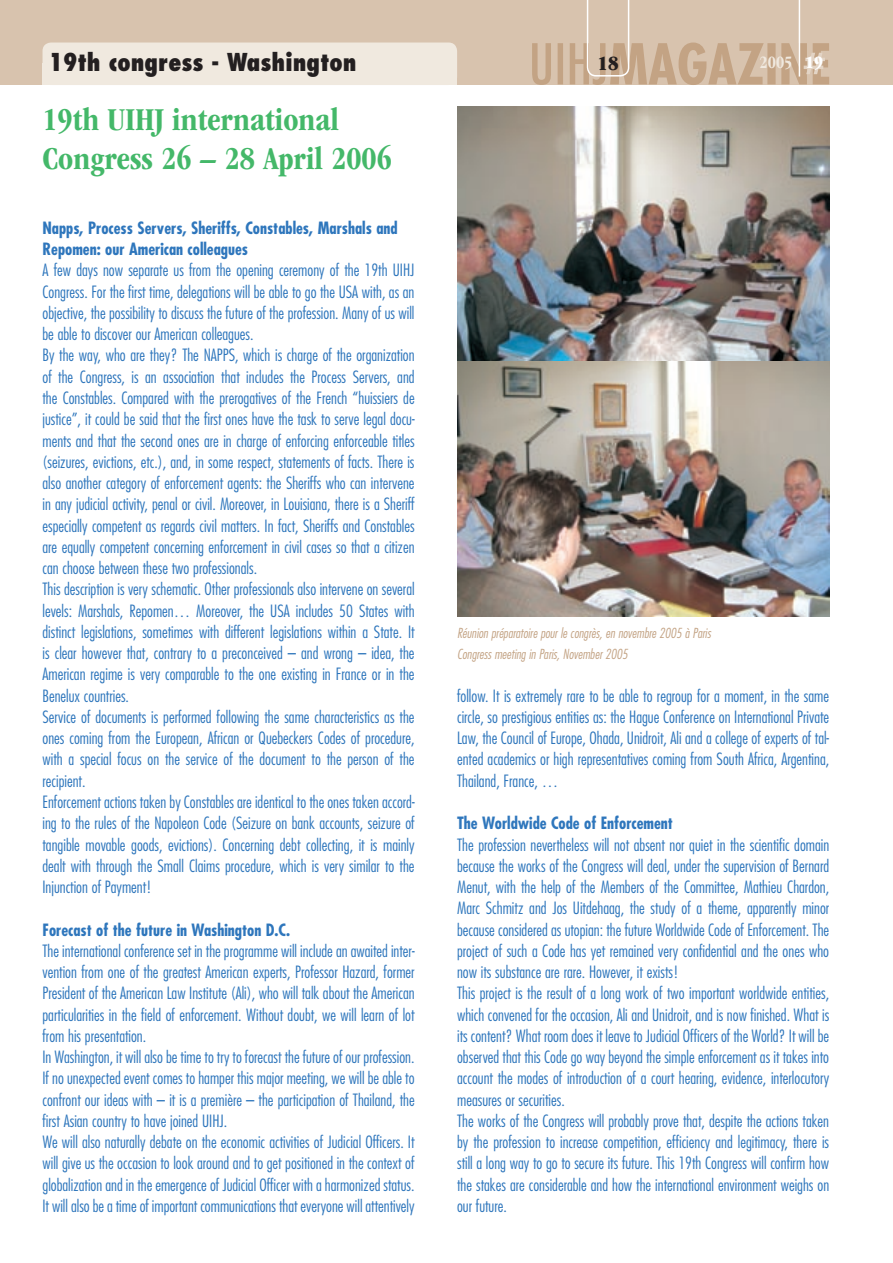
<style>
.page{position:relative;width:893px;height:1263px;background:#fff}
.page>*{position:absolute;margin:0;border:0;box-sizing:border-box;transform-origin:0 0}
._01-titre{font:700 condensed 33px/39.6px "ITC Garamond Std";color:#44b869}
.t1{font:800 condensed 24px "Futura Std";color:#231f20}
.t2{font:21px "ITC Garamond Std Ult Cond";color:#231f20}
.t3{font:700 condensed 18px "ITC Garamond Std";color:#f0e9df}
._04-texte_anglais{font:300 condensed 16.5px/21.3px "Futura Std";color:#2e76bc;text-align:justify}
._03-texte_titre_anglais{font:700 condensed 16.5px/21.3px "Futura Std";color:#2e76bc}
._07-légende{font:italic 300 condensed 13.5px "Futura Std";color:#c3a384}
.s1{font-family:"ITC Garamond Std Ult Cond";font-weight:400;font-stretch:normal;color:#fff}
</style>
<div class="page">
<div style="left:0;top:0;width:893px;height:85px;background:#d8c3ae"></div>
<div style="left:43px;top:43px;width:414px;height:21px;background:#f0e9df"></div>
<div style="left:43px;top:64px;width:414px;height:21px;background:#f0e9df"></div>
<svg style="left:532px;top:0;width:297px;height:85px"></svg>
<img style="left:457px;top:106px;width:372px;height:511px">
<p class="t1" style="left:49px;top:47px;width:310px">19th congress - Washington</p>
<p class="t2" style="left:598px;top:51px;width:22px">18</p>
<p class="t3" style="left:759px;top:52px;width:65px">2005 <span class="s1">19</span></p>
<p class="_01-titre" style="left:43px;top:99px;width:351px">19th UIHJ international<br>Congress 26 – 28 April 2006</p>
<p class="_03-texte_titre_anglais" style="left:43px;top:217px;width:357px">Napps, Process Servers, Sheriffs, Constables, Marshals and<br>Repomen: our American colleagues</p>
<p class="_04-texte_anglais" style="left:43px;top:260px;width:373px">A few days now separate us from the opening ceremony of the 19th UIHJ Congress. For the first time, delegations will be able to go the USA with, as an objective, the possibility to discuss the future of the profession. Many of us will be able to discover our American colleagues.</p>
<p class="_04-texte_anglais" style="left:43px;top:345px;width:374px">By the way, who are they? The NAPPS, which is charge of the organization of the Congress, is an association that includes the Process Servers, and the Constables. Compared with the prerogatives of the French “huissiers de justice”, it could be said that the first ones have the task to serve legal docu&shy;ments and that the second ones are in charge of enforcing enforceable titles (seizures, evictions, etc.), and, in some respect, statements of facts. There is also another category of enforcement agents: the Sheriffs who can intervene in any judicial activity, penal or civil. Moreover, in Louisiana, there is a Sheriff especially competent as regards civil matters. In fact, Sheriffs and Constables are equally competent concerning enforcement in civil cases so that a citizen can choose between these two professionals.</p>
<p class="_04-texte_anglais" style="left:43px;top:579px;width:374px">This description is very schematic. Other professionals also intervene on several levels: Marshals, Repomen… Moreover, the USA includes 50 States with distinct legislations, sometimes with different legislations within a State. It is clear however that, contrary to a preconceived – and wrong – idea, the American regime is very comparable to the one existing in France or in the Benelux countries.</p>
<p class="_04-texte_anglais" style="left:43px;top:706px;width:374px">Service of documents is performed following the same characteristics as the ones coming from the European, African or Quebeckers Codes of procedure, with a special focus on the service of the document to the person of the recipient.</p>
<p class="_04-texte_anglais" style="left:43px;top:791px;width:374px">Enforcement actions taken by Constables are identical to the ones taken accord&shy;ing to the rules of the Napoleon Code (Seizure on bank accounts, seizure of tangible movable goods, evictions). Concerning debt collecting, it is mainly dealt with through the Small Claims procedure, which is very similar to the Injunction of Payment!</p>
<p class="_03-texte_titre_anglais" style="left:43px;top:919px;width:249px">Forecast of the future in Washington D.C.</p>
<p class="_04-texte_anglais" style="left:43px;top:940px;width:374px">The international conference set in the programme will include an awaited inter&shy;vention from one of the greatest American experts, Professor Hazard, former President of the American Law Institute (Ali), who will talk about the American particularities in the field of enforcement. Without doubt, we will learn of lot from his presentation.</p>
<p class="_04-texte_anglais" style="left:43px;top:1046px;width:374px">In Washington, it will also be time to try to forecast the future of our profession.<br>If no unexpected event comes to hamper this major meeting, we will be able to confront our ideas with – it is a première – the participation of Thailand, the first Asian country to have joined UIHJ.</p>
<p class="_04-texte_anglais" style="left:43px;top:1131px;width:374px">We will also naturally debate on the economic activities of Judicial Officers. It will give us the occasion to look around and to get positioned in the context of globalization and in the emergence of Judicial Officer with a harmonized status.<br>It will also be a time of important communications that everyone will attentively</p>
<p class="_07-légende" style="left:457px;top:625px;width:255px">Réunion préparatoire pour le congrès, en novembre 2005 à Paris</p>
<p class="_07-légende" style="left:457px;top:646px;width:172px">Congress meeting in Paris, November 2005</p>
<p class="_04-texte_anglais" style="left:457px;top:685px;width:374px">follow. It is extremely rare to be able to regroup for a moment, in the same circle, so prestigious entities as: the Hague Conference on International Private Law, the Council of Europe, Ohada, Unidroit, Ali and a college of experts of tal&shy;ented academics or high representatives coming from South Africa, Argentina, Thailand, France, …</p>
<p class="_03-texte_titre_anglais" style="left:457px;top:812px;width:217px">The Worldwide Code of Enforcement</p>
<p class="_04-texte_anglais" style="left:457px;top:834px;width:374px">The profession nevertheless will not absent nor quiet in the scientific domain because the works of the Congress will deal, under the supervision of Bernard Menut, with the help of the Members of the Committee, Mathieu Chardon, Marc Schmitz and Jos Uitdehaag, the study of a theme, apparently minor because considered as utopian: the future Worldwide Code of Enforcement. The project of such a Code has yet remained very confidential and the ones who now its substance are rare. However, it exists!</p>
<p class="_04-texte_anglais" style="left:457px;top:982px;width:374px">This project is the result of a long work of two important worldwide entities, which convened for the occasion, Ali and Unidroit, and is now finished. What is its content? What room does it leave to Judicial Officers of the World? It will be observed that this Code go way beyond the simple enforcement as it takes into account the modes of introduction of a court hearing, evidence, interlocutory measures or securities.</p>
<p class="_04-texte_anglais" style="left:457px;top:1110px;width:374px">The works of the Congress will probably prove that, despite the actions taken by the profession to increase competition, efficiency and legitimacy, there is still a long way to go to secure its future. This 19th Congress will confirm how the stakes are considerable and how the international environment weighs on our future.</p>
</div>
